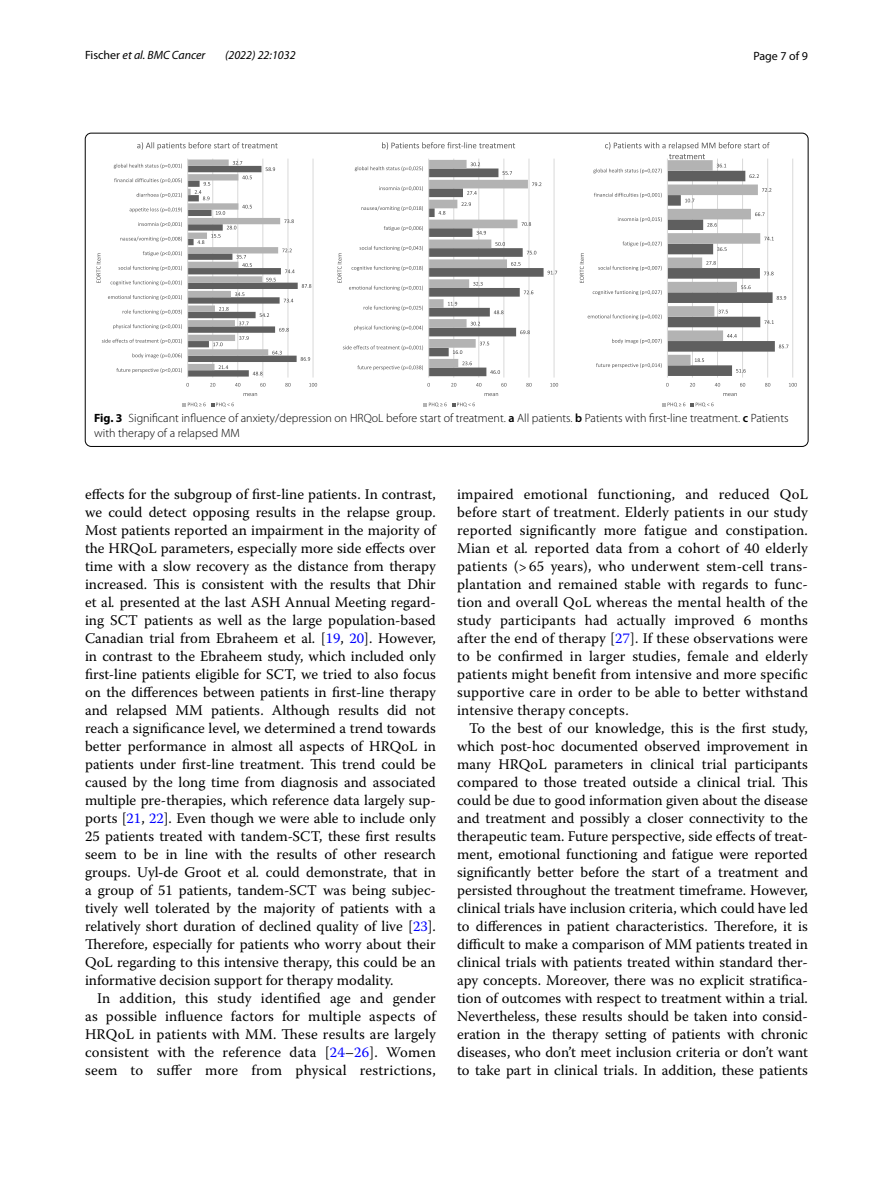
<style>
.page{position:relative;width:893px;height:1187px;background:#fff}
.page>*{position:absolute;margin:0;border:0;box-sizing:border-box;transform-origin:0 0}
.t1{font:14.7px/18px "Warnock Pro";letter-spacing:.005em;color:#000;text-align:justify}
.t2{font:300 12px/15px "Myriad Pro";color:#000}
.t3{font:italic 12px "Myriad Pro";color:#000}
.t4{font:12px "Myriad Pro";color:#000}
.s1{font-style:normal}
.s2{font-weight:700}
.s3{font-weight:600}
.s4{font-style:italic}
.s5{color:#00f}
.s6{font-family:"STIX Math"}
</style>
<div class="page">
<hr style="left:212px;top:159px;width:1px;height:218px;background:#d9d9d9">
<hr style="left:237px;top:159px;width:1px;height:218px;background:#d9d9d9">
<hr style="left:263px;top:159px;width:1px;height:218px;background:#d9d9d9">
<hr style="left:288px;top:159px;width:1px;height:218px;background:#d9d9d9">
<hr style="left:313px;top:159px;width:1px;height:218px;background:#d9d9d9">
<hr style="left:187px;top:159px;width:1px;height:218px;background:#d9d9d9">
<svg style="left:188px;top:159px;width:123px;height:217px"></svg>
<svg style="left:186px;top:383px;width:131px;height:3px"></svg>
<svg style="left:116px;top:368px;width:66px;height:5px"></svg>
<svg style="left:132px;top:353px;width:50px;height:5px"></svg>
<svg style="left:102px;top:339px;width:80px;height:5px"></svg>
<svg style="left:113px;top:324px;width:69px;height:5px"></svg>
<svg style="left:123px;top:309px;width:59px;height:5px"></svg>
<svg style="left:108px;top:295px;width:74px;height:5px"></svg>
<svg style="left:111px;top:280px;width:71px;height:5px"></svg>
<svg style="left:119px;top:266px;width:63px;height:5px"></svg>
<svg style="left:143px;top:251px;width:39px;height:5px"></svg>
<svg style="left:120px;top:236px;width:62px;height:5px"></svg>
<svg style="left:138px;top:222px;width:44px;height:5px"></svg>
<svg style="left:130px;top:207px;width:52px;height:5px"></svg>
<svg style="left:137px;top:193px;width:45px;height:5px"></svg>
<svg style="left:114px;top:178px;width:68px;height:5px"></svg>
<svg style="left:114px;top:163px;width:68px;height:5px"></svg>
<svg style="left:244px;top:393px;width:13px;height:3px"></svg>
<svg style="left:96px;top:253px;width:5px;height:30px"></svg>
<svg style="left:137px;top:142px;width:141px;height:8px"></svg>
<svg style="left:183px;top:402px;width:51px;height:5px"></svg>
<hr style="left:453px;top:159px;width:1px;height:218px;background:#d9d9d9">
<hr style="left:478px;top:159px;width:1px;height:218px;background:#d9d9d9">
<hr style="left:504px;top:159px;width:1px;height:218px;background:#d9d9d9">
<hr style="left:529px;top:159px;width:1px;height:218px;background:#d9d9d9">
<hr style="left:554px;top:159px;width:1px;height:218px;background:#d9d9d9">
<hr style="left:428px;top:159px;width:1px;height:218px;background:#d9d9d9">
<svg style="left:429px;top:160px;width:128px;height:216px"></svg>
<svg style="left:427px;top:383px;width:131px;height:3px"></svg>
<svg style="left:357px;top:365px;width:66px;height:5px"></svg>
<svg style="left:343px;top:345px;width:80px;height:5px"></svg>
<svg style="left:354px;top:325px;width:69px;height:5px"></svg>
<svg style="left:364px;top:305px;width:59px;height:5px"></svg>
<svg style="left:349px;top:285px;width:74px;height:5px"></svg>
<svg style="left:352px;top:266px;width:71px;height:5px"></svg>
<svg style="left:360px;top:246px;width:63px;height:5px"></svg>
<svg style="left:384px;top:226px;width:39px;height:5px"></svg>
<svg style="left:361px;top:206px;width:62px;height:5px"></svg>
<svg style="left:379px;top:186px;width:44px;height:5px"></svg>
<svg style="left:355px;top:166px;width:68px;height:5px"></svg>
<svg style="left:485px;top:393px;width:13px;height:3px"></svg>
<svg style="left:337px;top:253px;width:5px;height:30px"></svg>
<svg style="left:382px;top:142px;width:133px;height:8px"></svg>
<svg style="left:424px;top:402px;width:51px;height:5px"></svg>
<hr style="left:692px;top:159px;width:1px;height:218px;background:#d9d9d9">
<hr style="left:717px;top:159px;width:1px;height:218px;background:#d9d9d9">
<hr style="left:742px;top:159px;width:1px;height:218px;background:#d9d9d9">
<hr style="left:767px;top:159px;width:1px;height:218px;background:#d9d9d9">
<hr style="left:792px;top:159px;width:1px;height:218px;background:#d9d9d9">
<hr style="left:667px;top:159px;width:1px;height:218px;background:#d9d9d9">
<svg style="left:666px;top:383px;width:131px;height:3px"></svg>
<svg style="left:723px;top:393px;width:14px;height:3px"></svg>
<svg style="left:580px;top:142px;width:208px;height:234px"></svg>
<svg style="left:663px;top:402px;width:22px;height:5px"></svg>
<svg style="left:691px;top:402px;width:23px;height:5px"></svg>
<p class="t3" style="left:85px;top:48px;width:122px"><span class="s1">Fischer</span> et al. BMC Cancer</p>
<p class="t3" style="left:225px;top:48px;width:72px">(2022) 22:1032</p>
<p class="t4" style="left:753px;top:48px;width:56px">Page 7 of 9</p>
<p class="t2" style="left:94px;top:410px;width:696px"><span class="s2">Fig. 3</span> Significant influence of anxiety/depression on HRQoL before start of treatment. <span class="s3">a</span> All patients. <span class="s3">b</span> Patients with first-line treatment. <span class="s3">c</span> Patients with therapy of a relapsed MM</p>
<p class="t1" style="left:85px;top:485px;width:352px">effects for the subgroup of first-line patients. In contrast, we could detect opposing results in the relapse group.<br>Most patients reported an impairment in the majority of the HRQoL parameters, especially more side effects over time with a slow recovery as the distance from therapy increased. This is consistent with the results that Dhir et al<span class="s4">.</span> presented at the last ASH Annual Meeting regard&shy;ing SCT patients as well as the large population-based Canadian trial from Ebraheem et al. [<span class="s5">19</span>, <span class="s5">20</span>]. However, in contrast to the Ebraheem study, which included only first-line patients eligible for SCT, we tried to also focus on the differences between patients in first-line therapy and relapsed MM patients. Although results did not reach a significance level, we determined a trend towards better performance in almost all aspects of HRQoL in patients under first-line treatment. This trend could be caused by the long time from diagnosis and associated multiple pre-therapies, which reference data largely sup&shy;ports [<span class="s5">21</span>, <span class="s5">22</span>]. Even though we were able to include only 25 patients treated with tandem-SCT, these first results seem to be in line with the results of other research groups. Uyl<span class="s6">‐</span>de Groot et al<span class="s4">.</span> could demonstrate, that in a group of 51 patients, tandem-SCT was being subjec&shy;tively well tolerated by the majority of patients with a relatively short duration of declined quality of live [<span class="s5">23</span>].<br>Therefore, especially for patients who worry about their QoL regarding to this intensive therapy, this could be an informative decision support for therapy modality.</p>
<p class="t1" style="left:85px;top:989px;width:352px;text-indent:12px">In addition, this study identified age and gender as possible influence factors for multiple aspects of HRQoL in patients with MM. These results are largely consistent with the reference data [<span class="s5">24</span>–<span class="s5">26</span>]. Women seem to suffer more from physical restrictions,</p>
<p class="t1" style="left:457px;top:485px;width:352px">impaired emotional functioning, and reduced QoL before start of treatment. Elderly patients in our study reported significantly more fatigue and constipation.<br>Mian et al<span class="s4">.</span> reported data from a cohort of 40 elderly patients (&gt; 65 years), who underwent stem-cell trans&shy;plantation and remained stable with regards to func&shy;tion and overall QoL whereas the mental health of the study participants had actually improved 6 months after the end of therapy [<span class="s5">27</span>]. If these observations were to be confirmed in larger studies, female and elderly patients might benefit from intensive and more specific supportive care in order to be able to better withstand intensive therapy concepts.</p>
<p class="t1" style="left:457px;top:719px;width:352px;text-indent:12px">To the best of our knowledge, this is the first study, which post-hoc documented observed improvement in many HRQoL parameters in clinical trial participants compared to those treated outside a clinical trial. This could be due to good information given about the disease and treatment and possibly a closer connectivity to the therapeutic team. Future perspective, side effects of treat&shy;ment, emotional functioning and fatigue were reported significantly better before the start of a treatment and persisted throughout the treatment timeframe. However, clinical trials have inclusion criteria, which could have led to differences in patient characteristics. Therefore, it is difficult to make a comparison of MM patients treated in clinical trials with patients treated within standard ther&shy;apy concepts. Moreover, there was no explicit stratifica&shy;tion of outcomes with respect to treatment within a trial.<br>Nevertheless, these results should be taken into consid&shy;eration in the therapy setting of patients with chronic diseases, who don’t meet inclusion criteria or don’t want to take part in clinical trials. In addition, these patients</p>
</div>
